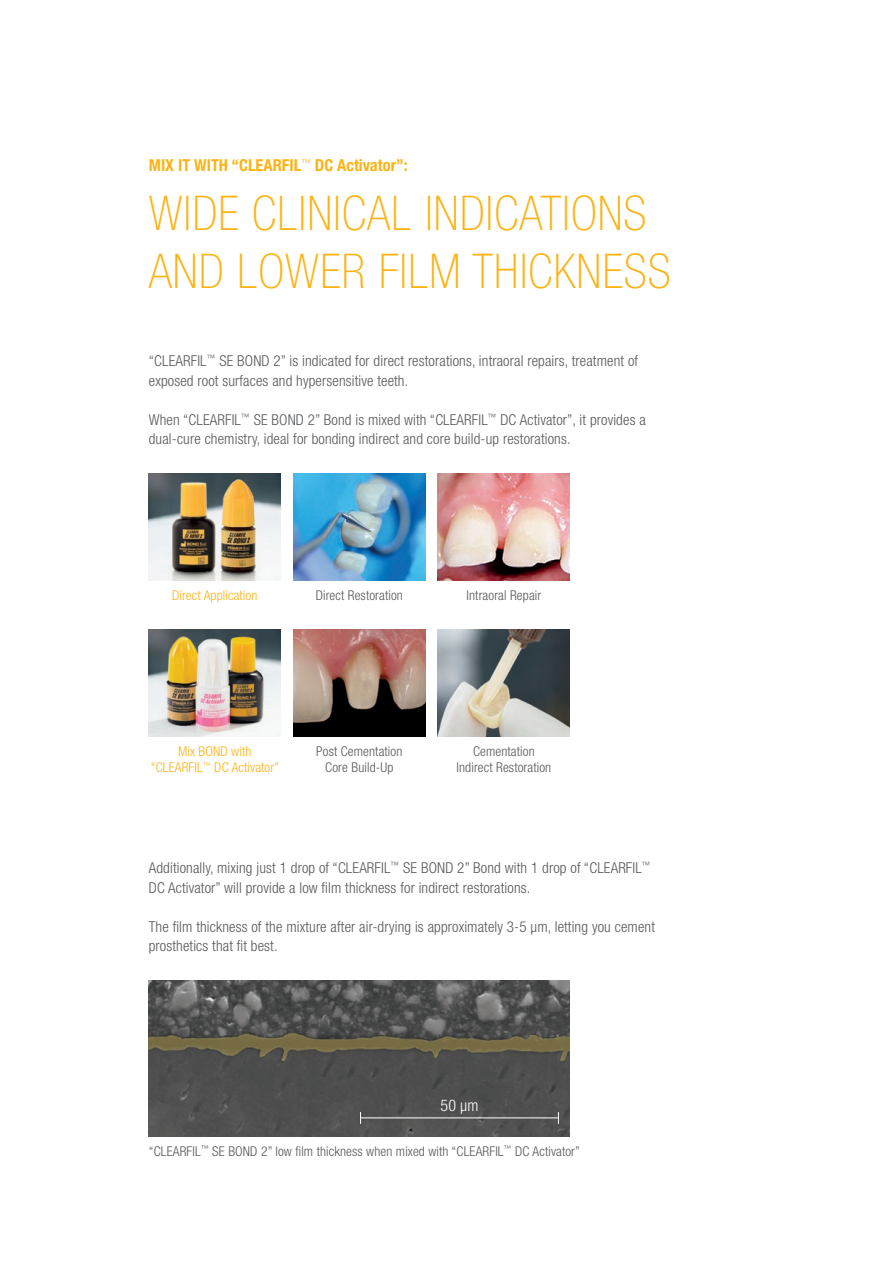
<style>
.page{position:relative;width:893px;height:1263px;background:#fff}
.page>*{position:absolute;margin:0;border:0;box-sizing:border-box;transform-origin:0 0}
.t1{font:100 condensed 48px/58.5px "Helvetica Neue LT Std";letter-spacing:.02em;color:#fbb416}
.t2{font:700 condensed 16.5px "Helvetica Neue LT Std";color:#fbb416}
.t3{font:300 condensed 16.05px "Helvetica Neue LT Std";color:#fff}
.t4{font:300 condensed 15px/19.5px "Helvetica Neue LT Std";letter-spacing:.01em;color:#57585a}
.t5{font:300 condensed 13.5px/16.5px "Helvetica Neue LT Std";letter-spacing:.01em;color:#57585a;text-align:center}
.t6{font:300 condensed 13.5px/16.5px "Helvetica Neue LT Std";letter-spacing:.01em;color:#fbb416;text-align:center}
</style>
<div class="page">
<img style="left:149px;top:980px;width:421px;height:156px">
<hr style="left:360px;top:1117px;width:198px;height:1px;background:#fff">
<svg style="left:558px;top:1112px;width:1px;height:12px"></svg>
<img style="left:149px;top:473px;width:132px;height:107px">
<img style="left:438px;top:473px;width:132px;height:107px">
<img style="left:156px;top:473px;width:118px;height:107px">
<img style="left:293px;top:473px;width:132px;height:107px">
<img style="left:275px;top:629px;width:6px;height:107px">
<img style="left:149px;top:629px;width:126px;height:107px">
<img style="left:293px;top:629px;width:132px;height:107px">
<img style="left:438px;top:629px;width:132px;height:107px">
<p class="t2" style="left:149px;top:155px;width:260px">MIX IT WITH “CLEARFIL<sup>™</sup> DC Activator”:</p>
<h1 class="t1" style="left:149px;top:183px;width:524px">WIDE CLINICAL INDICATIONS<br>AND LOWER FILM THICKNESS</h1>
<p class="t4" style="left:149px;top:351px;width:491px">“CLEARFIL<sup>™</sup> SE BOND 2” is indicated for direct restorations, intraoral repairs, treatment of exposed root surfaces and hypersensitive teeth.</p>
<p class="t4" style="left:149px;top:409px;width:498px">When “CLEARFIL<sup>™</sup> SE BOND 2” Bond is mixed with “CLEARFIL<sup>™</sup> DC Activator”, it provides a dual-cure chemistry, ideal for bonding indirect and core build-up restorations.</p>
<p class="t6" style="left:172px;top:587px;width:87px">Direct Application</p>
<p class="t5" style="left:316px;top:587px;width:89px">Direct Restoration</p>
<p class="t5" style="left:466px;top:587px;width:76px">Intraoral Repair</p>
<p class="t6" style="left:151px;top:743px;width:130px">Mix BOND with “CLEARFIL<sup>™</sup> DC Activator”</p>
<p class="t5" style="left:316px;top:743px;width:88px">Post Cementation<br>Core Build-Up</p>
<p class="t5" style="left:456px;top:743px;width:96px">Cementation<br>Indirect Restoration</p>
<p class="t4" style="left:149px;top:858px;width:503px">Additionally, mixing just 1 drop of “CLEARFIL<sup>™</sup> SE BOND 2” Bond with 1 drop of “CLEARFIL<sup>™<br></sup>DC Activator” will provide a low film thickness for indirect restorations.</p>
<p class="t4" style="left:149px;top:916px;width:508px">The film thickness of the mixture after air-drying is approximately 3-5 μm, letting you cement prosthetics that fit best.</p>
<p class="t3" style="left:440px;top:1096px;width:39px">50 μm</p>
<p class="t5" style="left:149px;top:1143px;width:433px">“CLEARFIL<sup>™</sup> SE BOND 2” low film thickness when mixed with “CLEARFIL<sup>™</sup> DC Activator”</p>
</div>
